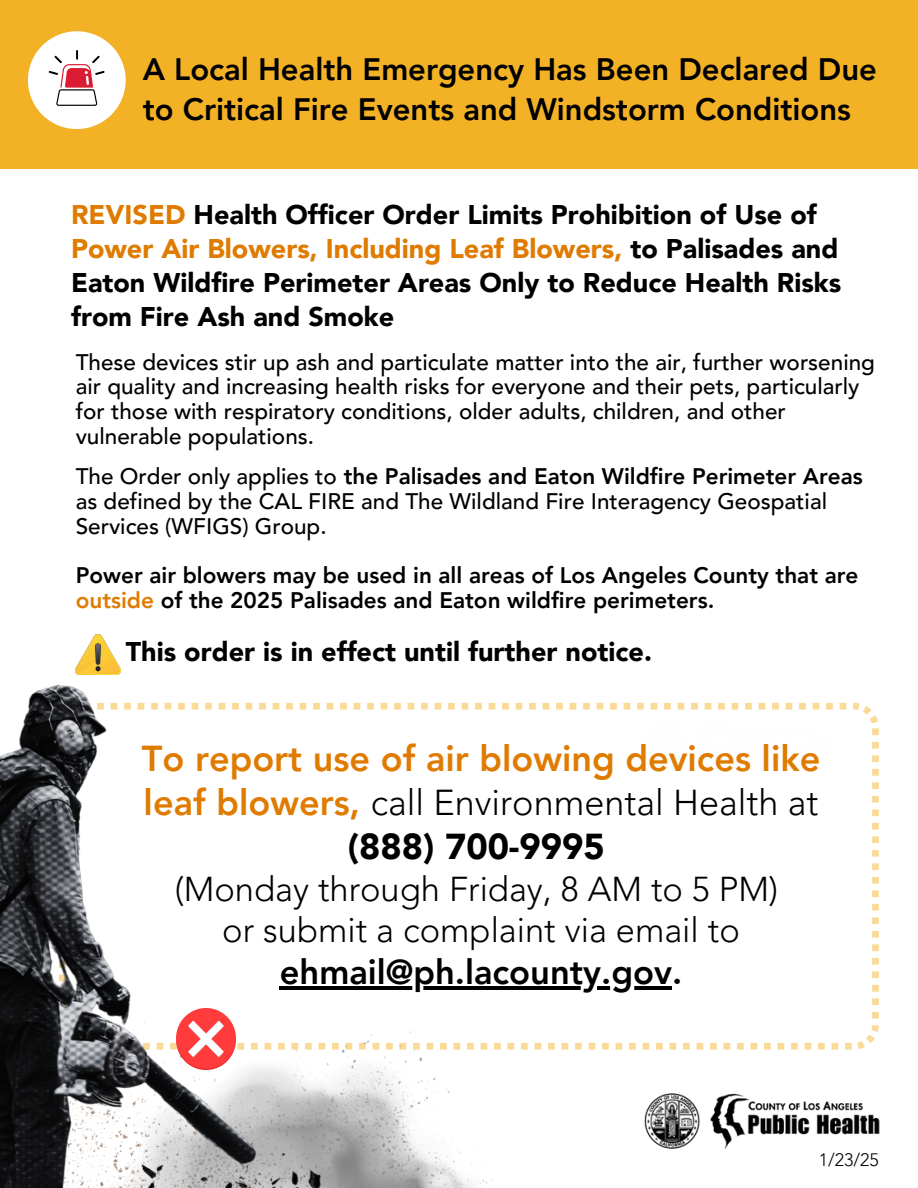
<style>
.page{position:relative;width:918px;height:1188px;background:#fff}
.page>*{position:absolute;margin:0;border:0;box-sizing:border-box;transform-origin:0 0}
.t1{font:800 36px/43.8px "Avenir LT Pro";color:#df7b00;text-align:center}
.t2{font:300 34.5px/41.7px "Avenir LT Pro";color:#000;text-align:center}
.t3{font:800 34.5px "Avenir LT Pro";color:#000}
.t4{font:800 31.05px/39.3px "Avenir LT Pro";color:#000}
.t5{font:900 27px/33.8px "Avenir LT Pro";color:#000}
.t6{font:500 22.5px/24.8px "Avenir LT Pro";color:#000}
.t7{font:800 22.5px/24.8px "Avenir LT Pro";color:#000}
.t8{font:300 18px "Avenir LT Pro";color:#000}
.s1{color:#df7b00}
.s2{font-weight:800}
.s3{font-weight:300;color:#000}
.s4{font-weight:900;color:#000}
</style>
<div class="page">
<img style="left:309px;top:1049px;width:281px;height:139px">
<svg style="left:309px;top:703px;width:570px;height:346px"></svg>
<img style="left:309px;top:1050px;width:124px;height:138px">
<img style="left:0;top:667px;width:309px;height:521px">
<img style="left:630px;top:703px;width:214px;height:74px">
<img style="left:176px;top:1009px;width:60px;height:61px">
<img style="left:644px;top:1093px;width:236px;height:56px">
<hr style="left:280px;top:986px;width:392px;height:4px;background:#000">
<img style="left:76px;top:634px;width:45px;height:41px">
<div style="left:0;top:0;width:918px;height:169px;background:#f3b125"></div>
<div style="left:28px;top:31px;width:98px;height:98px;background:#fff;border-radius:50%"></div>
<svg style="left:49px;top:50px;width:56px;height:56px"></svg>
<p class="t4" style="left:143px;top:53px;width:736px">A Local Health Emergency Has Been Declared Due to Critical Fire Events and Windstorm Conditions</p>
<p class="t5" style="left:71px;top:200px;width:772px"><span class="s1">REVISED</span> Health Officer Order Limits Prohibition of Use of <span class="s1">Power Air Blowers, Including Leaf Blowers,</span> to Palisades and Eaton Wildfire Perimeter Areas Only to Reduce Health Risks from Fire Ash and Smoke</p>
<h4 class="t6" style="left:76px;top:351px;width:801px">These devices stir up ash and particulate matter into the air, further worsening air quality and increasing health risks for everyone and their pets, particularly for those with respiratory conditions, older adults, children, and other vulnerable populations.</h4>
<h4 class="t6" style="left:76px;top:466px;width:789px">The Order only applies to <span class="s2">the Palisades and Eaton Wildfire Perimeter Areas </span>as defined by the CAL FIRE and The Wildland Fire Interagency Geospatial<br>Services (WFIGS) Group.</h4>
<p class="t7" style="left:76px;top:565px;width:784px">Power air blowers may be used in all areas of Los Angeles County that are <span class="s1">outside</span> of the 2025 Palisades and Eaton wildfire perimeters.</p>
<h2 class="t5" style="left:126px;top:637px;width:528px">This order is in effect until further notice.</h2>
<h3 class="t1" style="left:142px;top:740px;width:680px">To report use of air blowing devices like leaf blowers, <span class="s3">call Environmental Health at </span><span class="s4">(888) 700-9995</span></h3>
<h3 class="t2" style="left:175px;top:871px;width:605px">(Monday through Friday, 8 AM to 5 PM) or submit a complaint via email to</h3>
<h4 class="t3" style="left:280px;top:958px;width:404px">ehmail@ph.lacounty.gov.</h4>
<p class="t8" style="left:819px;top:1153px;width:62px">1/23/25</p>
</div>
